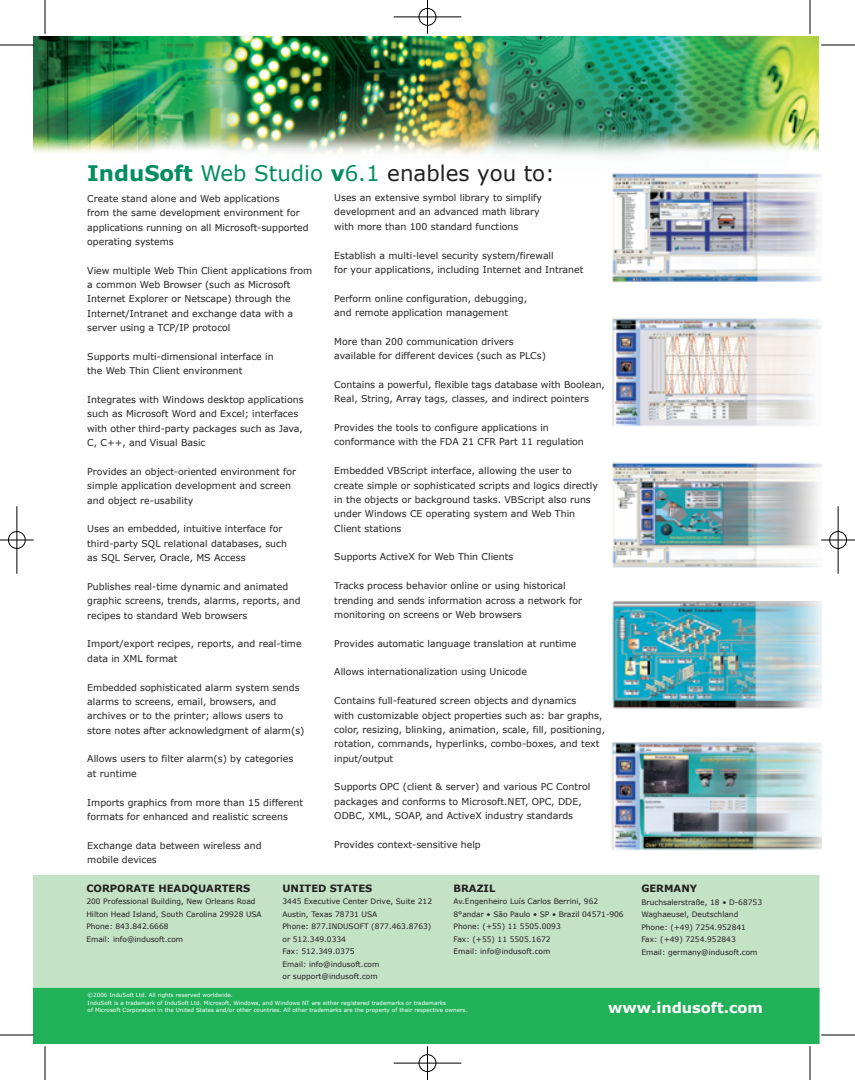
<style>
.page{position:relative;width:855px;height:1080px;background:#fff}
.page>*{position:absolute;margin:0;border:0;box-sizing:border-box;transform-origin:0 0}
.t1{font:21.5px "Verdana";color:#231f20}
.t2{font:700 14.62px "Verdana";color:#fff}
.t3{font:700 10px "Verdana";color:#231f20}
.t4{font:9.38px/14.4px "Verdana";color:#231f20}
.t5{font:7.5px/12.5px "Verdana";color:#231f20}
.t6{font:5.62px/7.5px "Verdana";color:#fff}
.s1{font-weight:700;color:#008d60}
.s2{color:#008d60}
</style>
<div class="page">
<img style="left:34px;top:36px;width:785px;height:122px">
<div style="left:34px;top:875px;width:785px;height:119px;background:#c3e2c6"></div>
<div style="left:34px;top:988px;width:786px;height:56px;background:#21b259"></div>
<img style="left:611px;top:173px;width:210px;height:678px">
<hr style="left:0;top:1035px;width:34px;height:1px;background:#000">
<hr style="left:0;top:45px;width:34px;height:1px;background:#000">
<hr style="left:821px;top:1035px;width:34px;height:1px;background:#000">
<hr style="left:821px;top:45px;width:34px;height:1px;background:#000">
<hr style="left:45px;top:1046px;width:1px;height:34px;background:#000">
<hr style="left:810px;top:1046px;width:1px;height:34px;background:#000">
<hr style="left:45px;top:0;width:1px;height:34px;background:#000">
<hr style="left:810px;top:0;width:1px;height:34px;background:#000">
<hr style="left:427px;top:0;width:1px;height:34px;background:#000">
<hr style="left:427px;top:1046px;width:1px;height:34px;background:#000">
<hr style="left:0;top:540px;width:34px;height:1px;background:#000">
<hr style="left:821px;top:540px;width:34px;height:1px;background:#000">
<hr style="left:394px;top:17px;width:67px;height:1px;background:#000">
<div style="left:419px;top:8px;width:17px;height:17px;border:1px solid #000;border-radius:50%"></div>
<hr style="left:394px;top:1063px;width:67px;height:1px;background:#000">
<div style="left:419px;top:1055px;width:17px;height:17px;border:1px solid #000;border-radius:50%"></div>
<hr style="left:17px;top:506px;width:1px;height:68px;background:#000">
<div style="left:8px;top:531px;width:17px;height:18px;border:1px solid #000;border-radius:50%"></div>
<hr style="left:838px;top:506px;width:1px;height:68px;background:#000">
<div style="left:830px;top:531px;width:17px;height:18px;border:1px solid #000;border-radius:50%"></div>
<h1 class="t1" style="left:87px;top:159px;width:469px"><span class="s1">InduSoft</span> <span class="s2">Web Studio</span> <span class="s1">v</span><span class="s2">6.1</span> enables you to:</h1>
<p class="t4" style="left:87px;top:191px;width:223px">Create stand alone and Web applications<br>from the same development environment for applications running on all Microsoft-supported operating systems</p>
<p class="t4" style="left:87px;top:263px;width:227px">View multiple Web Thin Client applications from a common Web Browser (such as Microsoft Internet Explorer or Netscape) through the Internet/Intranet and exchange data with a server using a TCP/IP protocol</p>
<p class="t4" style="left:87px;top:349px;width:188px">Supports multi-dimensional interface in the Web Thin Client environment</p>
<p class="t4" style="left:87px;top:392px;width:218px">Integrates with Windows desktop applications such as Microsoft Word and Excel; interfaces with other third-party packages such as Java, C, C++, and Visual Basic</p>
<p class="t4" style="left:87px;top:464px;width:210px">Provides an object-oriented environment for simple application development and screen and object re-usability</p>
<p class="t4" style="left:87px;top:522px;width:201px">Uses an embedded, intuitive interface for third-party SQL relational databases, such as SQL Server, Oracle, MS Access</p>
<p class="t4" style="left:87px;top:579px;width:215px">Publishes real-time dynamic and animated graphic screens, trends, alarms, reports, and recipes to standard Web browsers</p>
<p class="t4" style="left:87px;top:637px;width:216px">Import/export recipes, reports, and real-time data in XML format</p>
<p class="t4" style="left:87px;top:680px;width:219px">Embedded sophisticated alarm system sends alarms to screens, email, browsers, and archives or to the printer; allows users to store notes after acknowledgment of alarm(s)</p>
<p class="t4" style="left:87px;top:752px;width:208px">Allows users to filter alarm(s) by categories at runtime</p>
<p class="t4" style="left:87px;top:795px;width:217px">Imports graphics from more than 15 different formats for enhanced and realistic screens</p>
<p class="t4" style="left:87px;top:838px;width:176px">Exchange data between wireless and mobile devices</p>
<p class="t4" style="left:334px;top:190px;width:209px">Uses an extensive symbol library to simplify development and an advanced math library with more than 100 standard functions</p>
<p class="t4" style="left:334px;top:248px;width:251px">Establish a multi-level security system/firewall<br>for your applications, including Internet and Intranet</p>
<p class="t4" style="left:334px;top:291px;width:194px">Perform online configuration, debugging, and remote application management</p>
<p class="t4" style="left:334px;top:334px;width:213px">More than 200 communication drivers available for different devices (such as PLCs)</p>
<p class="t4" style="left:334px;top:377px;width:272px">Contains a powerful, flexible tags database with Boolean,<br>Real, String, Array tags, classes, and indirect pointers</p>
<p class="t4" style="left:334px;top:420px;width:251px">Provides the tools to configure applications in conformance with the FDA 21 CFR Part 11 regulation</p>
<p class="t4" style="left:334px;top:463px;width:265px">Embedded VBScript interface, allowing the user to create simple or sophisticated scripts and logics directly in the objects or background tasks. VBScript also runs under Windows CE operating system and Web Thin Client stations</p>
<p class="t4" style="left:334px;top:550px;width:181px">Supports ActiveX for Web Thin Clients</p>
<p class="t4" style="left:334px;top:578px;width:249px">Tracks process behavior online or using historical trending and sends information across a network for monitoring on screens or Web browsers</p>
<p class="t4" style="left:334px;top:636px;width:244px">Provides automatic language translation at runtime</p>
<p class="t4" style="left:334px;top:665px;width:194px">Allows internationalization using Unicode</p>
<p class="t4" style="left:334px;top:693px;width:272px">Contains full-featured screen objects and dynamics<br>with customizable object properties such as: bar graphs, color, resizing, blinking, animation, scale, fill, positioning, rotation, commands, hyperlinks, combo-boxes, and text input/output</p>
<p class="t4" style="left:334px;top:780px;width:258px">Supports OPC (client &amp; server) and various PC Control packages and conforms to Microsoft.NET, OPC, DDE,<br>ODBC, XML, SOAP, and ActiveX industry standards</p>
<p class="t4" style="left:334px;top:837px;width:148px">Provides context-sensitive help</p>
<p class="t3" style="left:86px;top:882px;width:166px">CORPORATE HEADQUARTERS</p>
<p class="t5" style="left:86px;top:895px;width:177px">200 Professional Building, New Orleans Road Hilton Head Island, South Carolina 29928 USA Phone: 843.842.6668<br>Email: info@indusoft.com</p>
<p class="t3" style="left:282px;top:882px;width:91px">UNITED STATES</p>
<p class="t5" style="left:282px;top:895px;width:151px">3445 Executive Center Drive, Suite 212<br>Austin, Texas 78731 USA<br>Phone: 877.INDUSOFT (877.463.8763) or 512.349.0334<br>Fax: 512.349.0375<br>Email: info@indusoft.com<br>or support@indusoft.com</p>
<p class="t3" style="left:454px;top:882px;width:43px">BRAZIL</p>
<p class="t5" style="left:454px;top:895px;width:172px">Av.Engenheiro Luís Carlos Berrini, 962<br>8°andar • São Paulo • SP • Brazil 04571-906<br>Phone: (+55) 11 5505.0093<br>Fax: (+55) 11 5505.1672<br>Email: info@indusoft.com</p>
<p class="t3" style="left:641px;top:882px;width:57px">GERMANY</p>
<p class="t5" style="left:641px;top:895px;width:122px">Bruchsalerstraße, 18 • D-68753<br>Waghaeusel, Deutschland<br>Phone: (+49) 7254.952841<br>Fax: (+49) 7254.952843<br>Email: germany@indusoft.com</p>
<p class="t6" style="left:88px;top:991px;width:381px">©2006 InduSoft Ltd. All rights reserved worldwide.<br>InduSoft is a trademark of InduSoft Ltd. Microsoft, Windows, and Windows NT are either registered trademarks or trademarks<br>of Microsoft Corporation in the United States and/or other countries. All other trademarks are the property of their respective owners.</p>
<h2 class="t2" style="left:608px;top:998px;width:156px">www.indusoft.com</h2>
</div>
